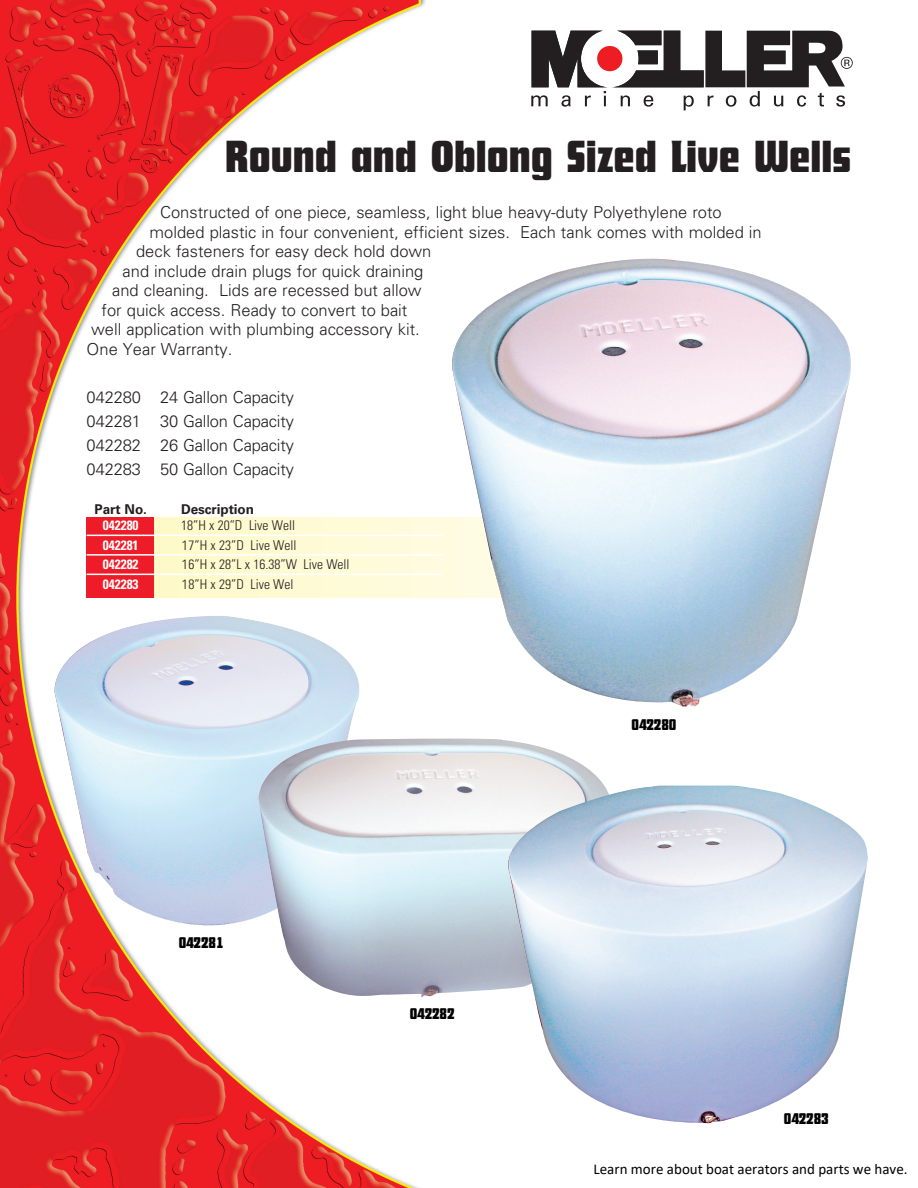
<style>
.page{position:relative;width:918px;height:1188px;background:#fff}
.page>*{position:absolute;margin:0;border:0;box-sizing:border-box;transform-origin:0 0}
.t1{font:43.5px "Futana";color:#231f20}
.t2{font:300 16.5px "Univers";color:#231f20}
.t3{font:15px "Calibri";color:#000}
.t4{font:15px "Futana";letter-spacing:-.005em;color:#000}
.t5{font:300 condensed 13.5px "Univers";color:#231f20}
.t6{font:700 condensed 13.5px "Univers";letter-spacing:-.005em;color:#fff}
.t7{font:700 13.5px "Univers";letter-spacing:-.005em;color:#231f20}
.s1{font-stretch:normal}
</style>
<div class="page">
<img style="left:0;top:0;width:429px;height:1188px">
<div style="left:87px;top:517px;width:456px;height:81px;background:#fefad4"></div>
<div style="left:87px;top:517px;width:67px;height:81px;background:#ee1c28"></div>
<hr style="left:87px;top:535px;width:355px;height:1px;background:#fff">
<hr style="left:87px;top:554px;width:355px;height:2px;background:#fff">
<hr style="left:87px;top:574px;width:355px;height:1px;background:#fff">
<img style="left:447px;top:259px;width:404px;height:448px">
<img style="left:48px;top:616px;width:320px;height:317px">
<img style="left:257px;top:739px;width:348px;height:258px">
<img style="left:502px;top:786px;width:366px;height:338px">
<svg style="left:531px;top:31px;width:322px;height:79px"></svg>
<p class="t1" style="left:225px;top:134px;width:628px">Round and Oblong Sized Live Wells</p>
<p class="t2" style="left:160px;top:203px;width:563px">Constructed of one piece, seamless, light blue heavy-duty Polyethylene roto</p>
<p class="t2" style="left:150px;top:222px;width:614px">molded plastic in four convenient, efficient sizes. Each tank comes with molded in</p>
<p class="t2" style="left:136px;top:242px;width:297px">deck fasteners for easy deck hold down</p>
<p class="t2" style="left:123px;top:261px;width:302px">and include drain plugs for quick draining</p>
<p class="t2" style="left:112px;top:281px;width:311px">and cleaning. Lids are recessed but allow</p>
<p class="t2" style="left:102px;top:300px;width:307px">for quick access. Ready to convert to bait</p>
<p class="t2" style="left:91px;top:320px;width:330px">well application with plumbing accessory kit.</p>
<p class="t2" style="left:87px;top:339px;width:147px">One Year Warranty.</p>
<p class="t2" style="left:87px;top:388px;width:209px">042280 24 Gallon Capacity</p>
<p class="t2" style="left:87px;top:412px;width:209px">042281 30 Gallon Capacity</p>
<p class="t2" style="left:87px;top:436px;width:209px">042282 26 Gallon Capacity</p>
<p class="t2" style="left:87px;top:460px;width:209px">042283 50 Gallon Capacity</p>
<p class="t7" style="left:95px;top:501px;width:54px">Part No.</p>
<p class="t7" style="left:181px;top:501px;width:74px">Description</p>
<p class="t6" style="left:103px;top:517px;width:37px">042280</p>
<p class="t5" style="left:181px;top:517px;width:115px">18”H x 20”D Live Well</p>
<p class="t6" style="left:103px;top:537px;width:37px">042281</p>
<p class="t5" style="left:181px;top:537px;width:117px"><span class="s1">1</span>7”H x 23”D Live Well</p>
<p class="t6" style="left:103px;top:556px;width:37px">042282</p>
<p class="t5" style="left:181px;top:556px;width:170px"><span class="s1">1</span>6”H x 28”L x 16.38”W Live Well</p>
<p class="t6" style="left:103px;top:576px;width:37px">042283</p>
<p class="t5" style="left:181px;top:576px;width:114px"><span class="s1">1</span>8”H x 29”D Live Wel</p>
<p class="t4" style="left:179px;top:935px;width:46px">042281</p>
<p class="t4" style="left:410px;top:1006px;width:46px">042282</p>
<p class="t4" style="left:632px;top:717px;width:46px">042280</p>
<p class="t4" style="left:784px;top:1111px;width:46px">042283</p>
<p class="t3" style="left:594px;top:1159px;width:316px">Learn more about boat aerators and parts we have.</p>
</div>
